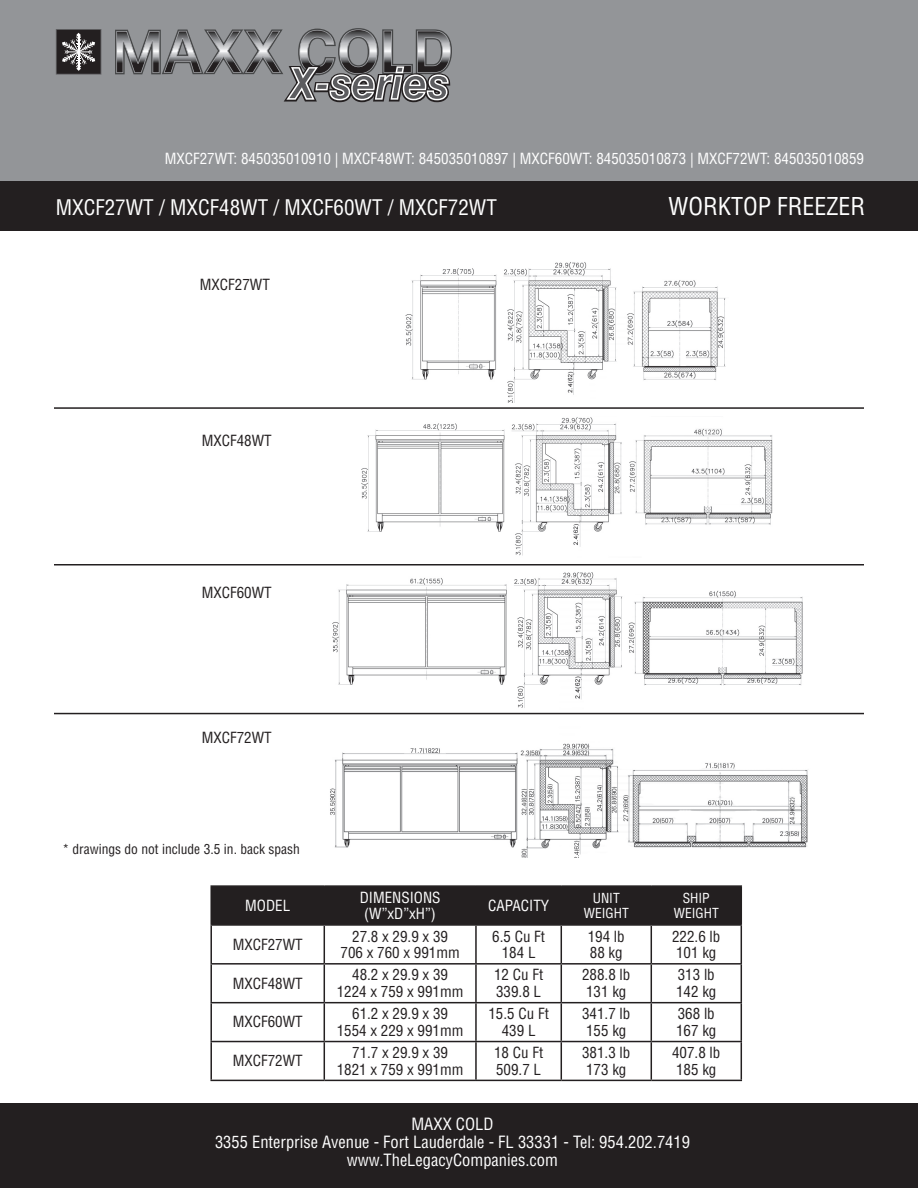
<style>
.page{position:relative;width:918px;height:1188px;background:#fff}
.page>*{position:absolute;margin:0;border:0;box-sizing:border-box;transform-origin:0 0}
.t1{font:condensed 24px "Helvetica LT Std";color:#fff}
.t2{font:condensed 21px "Helvetica LT Std";color:#fff}
.t3{font:condensed 16.5px/18px "Helvetica LT Std";color:#fff;text-align:center}
.t4{font:condensed 15px "Helvetica LT Std";color:#231f20}
.t5{font:condensed 15px "Helvetica LT Std";color:#fff}
.t6{font:condensed 13.5px "Helvetica LT Std";color:#231f20}
.t7{font:condensed 13.5px "Helvetica LT Std";color:#fff}
</style>
<div class="page">
<div style="left:0;top:0;width:918px;height:188px;background:#939598"></div>
<div style="left:0;top:1103px;width:918px;height:85px;background:#231f20"></div>
<div style="left:0;top:182px;width:918px;height:49px;background:#231f20"></div>
<svg style="left:56px;top:29px;width:45px;height:46px;background:#4e4b4c"></svg>
<svg style="left:115px;top:28px;width:337px;height:74px"></svg>
<img style="left:405px;top:262px;width:321px;height:141px">
<img style="left:361px;top:417px;width:412px;height:139px">
<img style="left:332px;top:572px;width:471px;height:136px">
<img style="left:330px;top:743px;width:478px;height:114px">
<hr style="left:54px;top:564px;width:810px;height:2px;background:#231f20">
<hr style="left:54px;top:407px;width:810px;height:2px;background:#231f20">
<hr style="left:54px;top:713px;width:810px;height:1px;background:#231f20">
<div style="left:212px;top:887px;width:529px;height:37px;background:#231f20"></div>
<svg style="left:212px;top:926px;width:529px;height:154px"></svg>
<hr style="left:210px;top:885px;width:114px;height:2px;background:#231f20">
<hr style="left:210px;top:887px;width:2px;height:37px;background:#231f20">
<hr style="left:324px;top:885px;width:152px;height:2px;background:#231f20">
<hr style="left:324px;top:887px;width:1px;height:37px;background:#231f20">
<hr style="left:476px;top:885px;width:85px;height:2px;background:#231f20">
<hr style="left:475px;top:887px;width:2px;height:37px;background:#231f20">
<hr style="left:561px;top:885px;width:90px;height:2px;background:#231f20">
<hr style="left:561px;top:887px;width:1px;height:37px;background:#231f20">
<hr style="left:651px;top:885px;width:91px;height:2px;background:#231f20">
<hr style="left:651px;top:887px;width:1px;height:37px;background:#231f20">
<hr style="left:741px;top:887px;width:1px;height:37px;background:#231f20">
<hr style="left:210px;top:924px;width:114px;height:2px;background:#231f20">
<hr style="left:210px;top:926px;width:2px;height:37px;background:#231f20">
<hr style="left:324px;top:924px;width:152px;height:2px;background:#231f20">
<hr style="left:324px;top:926px;width:1px;height:37px;background:#231f20">
<hr style="left:476px;top:924px;width:85px;height:2px;background:#231f20">
<hr style="left:475px;top:926px;width:2px;height:37px;background:#231f20">
<hr style="left:561px;top:924px;width:90px;height:2px;background:#231f20">
<hr style="left:561px;top:926px;width:1px;height:37px;background:#231f20">
<hr style="left:651px;top:924px;width:91px;height:2px;background:#231f20">
<hr style="left:651px;top:926px;width:1px;height:37px;background:#231f20">
<hr style="left:741px;top:926px;width:1px;height:37px;background:#231f20">
<hr style="left:210px;top:963px;width:114px;height:2px;background:#231f20">
<hr style="left:210px;top:965px;width:2px;height:37px;background:#231f20">
<hr style="left:324px;top:963px;width:152px;height:2px;background:#231f20">
<hr style="left:324px;top:965px;width:1px;height:37px;background:#231f20">
<hr style="left:476px;top:963px;width:85px;height:2px;background:#231f20">
<hr style="left:475px;top:965px;width:2px;height:37px;background:#231f20">
<hr style="left:561px;top:963px;width:90px;height:2px;background:#231f20">
<hr style="left:561px;top:965px;width:1px;height:37px;background:#231f20">
<hr style="left:651px;top:963px;width:91px;height:2px;background:#231f20">
<hr style="left:651px;top:965px;width:1px;height:37px;background:#231f20">
<hr style="left:741px;top:965px;width:1px;height:37px;background:#231f20">
<hr style="left:210px;top:1002px;width:114px;height:1px;background:#231f20">
<hr style="left:210px;top:1003px;width:2px;height:38px;background:#231f20">
<hr style="left:324px;top:1002px;width:152px;height:1px;background:#231f20">
<hr style="left:324px;top:1003px;width:1px;height:38px;background:#231f20">
<hr style="left:476px;top:1002px;width:85px;height:1px;background:#231f20">
<hr style="left:475px;top:1003px;width:2px;height:38px;background:#231f20">
<hr style="left:561px;top:1002px;width:90px;height:1px;background:#231f20">
<hr style="left:561px;top:1003px;width:1px;height:38px;background:#231f20">
<hr style="left:651px;top:1002px;width:91px;height:1px;background:#231f20">
<hr style="left:651px;top:1003px;width:1px;height:38px;background:#231f20">
<hr style="left:741px;top:1003px;width:1px;height:38px;background:#231f20">
<hr style="left:210px;top:1041px;width:114px;height:1px;background:#231f20">
<hr style="left:210px;top:1042px;width:2px;height:38px;background:#231f20">
<hr style="left:324px;top:1041px;width:152px;height:1px;background:#231f20">
<hr style="left:324px;top:1042px;width:1px;height:38px;background:#231f20">
<hr style="left:476px;top:1041px;width:85px;height:1px;background:#231f20">
<hr style="left:475px;top:1042px;width:2px;height:38px;background:#231f20">
<hr style="left:561px;top:1041px;width:90px;height:1px;background:#231f20">
<hr style="left:561px;top:1042px;width:1px;height:38px;background:#231f20">
<hr style="left:651px;top:1041px;width:91px;height:1px;background:#231f20">
<hr style="left:651px;top:1042px;width:1px;height:38px;background:#231f20">
<hr style="left:741px;top:1042px;width:1px;height:38px;background:#231f20">
<hr style="left:210px;top:1080px;width:114px;height:1px;background:#231f20">
<hr style="left:324px;top:1080px;width:152px;height:1px;background:#231f20">
<hr style="left:476px;top:1080px;width:85px;height:1px;background:#231f20">
<hr style="left:561px;top:1080px;width:90px;height:1px;background:#231f20">
<hr style="left:651px;top:1080px;width:91px;height:1px;background:#231f20">
<p class="t5" style="left:165px;top:149px;width:701px">MXCF27WT: 845035010910 | MXCF48WT: 845035010897 | MXCF60WT: 845035010873 | MXCF72WT: 845035010859</p>
<p class="t1" style="left:669px;top:191px;width:198px">WORKTOP FREEZER</p>
<p class="t2" style="left:56px;top:195px;width:443px">MXCF27WT / MXCF48WT / MXCF60WT / MXCF72WT</p>
<p class="t4" style="left:200px;top:276px;width:72px">MXCF27WT</p>
<p class="t4" style="left:202px;top:431px;width:72px">MXCF48WT</p>
<p class="t4" style="left:202px;top:583px;width:72px">MXCF60WT</p>
<p class="t4" style="left:202px;top:728px;width:72px">MXCF72WT</p>
<p class="t6" style="left:62px;top:841px;width:239px">* drawings do not include 3.5 in. back spash</p>
<p class="t5" style="left:245px;top:896px;width:46px">MODEL</p>
<p class="t4" style="left:233px;top:935px;width:72px">MXCF27WT</p>
<p class="t4" style="left:233px;top:974px;width:72px">MXCF48WT</p>
<p class="t4" style="left:233px;top:1013px;width:72px">MXCF60WT</p>
<p class="t4" style="left:233px;top:1051px;width:72px">MXCF72WT</p>
<p class="t5" style="left:360px;top:888px;width:82px">DIMENSIONS</p>
<p class="t5" style="left:364px;top:904px;width:73px">(W”xD”xH”)</p>
<p class="t5" style="left:488px;top:896px;width:63px">CAPACITY</p>
<p class="t7" style="left:593px;top:890px;width:28px">UNIT</p>
<p class="t7" style="left:584px;top:905px;width:46px">WEIGHT</p>
<p class="t4" style="left:352px;top:927px;width:97px">27.8 x 29.9 x 39</p>
<p class="t4" style="left:341px;top:943px;width:121px">706 x 760 x 991mm</p>
<p class="t4" style="left:492px;top:927px;width:54px">6.5 Cu Ft</p>
<p class="t4" style="left:502px;top:943px;width:35px">184 L</p>
<p class="t4" style="left:588px;top:927px;width:39px">194 lb</p>
<p class="t4" style="left:590px;top:943px;width:34px">88 kg</p>
<p class="t4" style="left:352px;top:966px;width:97px">48.2 x 29.9 x 39</p>
<p class="t4" style="left:337px;top:982px;width:128px">1224 x 759 x 991mm</p>
<p class="t4" style="left:494px;top:966px;width:51px">12 Cu Ft</p>
<p class="t4" style="left:496px;top:982px;width:46px">339.8 L</p>
<p class="t4" style="left:582px;top:966px;width:50px">288.8 lb</p>
<p class="t4" style="left:586px;top:982px;width:42px">131 kg</p>
<p class="t4" style="left:352px;top:1004px;width:97px">61.2 x 29.9 x 39</p>
<p class="t4" style="left:337px;top:1021px;width:128px">1554 x 229 x 991mm</p>
<p class="t4" style="left:488px;top:1004px;width:62px">15.5 Cu Ft</p>
<p class="t4" style="left:502px;top:1021px;width:35px">439 L</p>
<p class="t4" style="left:582px;top:1004px;width:50px">341.7 lb</p>
<p class="t4" style="left:586px;top:1021px;width:42px">155 kg</p>
<p class="t4" style="left:352px;top:1043px;width:97px">71.7 x 29.9 x 39</p>
<p class="t4" style="left:337px;top:1060px;width:128px">1821 x 759 x 991mm</p>
<p class="t4" style="left:494px;top:1043px;width:51px">18 Cu Ft</p>
<p class="t4" style="left:496px;top:1060px;width:46px">509.7 L</p>
<p class="t4" style="left:582px;top:1043px;width:50px">381.3 lb</p>
<p class="t4" style="left:586px;top:1060px;width:42px">173 kg</p>
<p class="t7" style="left:683px;top:890px;width:29px">SHIP</p>
<p class="t7" style="left:674px;top:905px;width:46px">WEIGHT</p>
<p class="t4" style="left:672px;top:927px;width:50px">222.6 lb</p>
<p class="t4" style="left:676px;top:943px;width:42px">101 kg</p>
<p class="t4" style="left:678px;top:966px;width:39px">313 lb</p>
<p class="t4" style="left:676px;top:982px;width:42px">142 kg</p>
<p class="t4" style="left:678px;top:1004px;width:39px">368 lb</p>
<p class="t4" style="left:676px;top:1021px;width:42px">167 kg</p>
<p class="t4" style="left:672px;top:1043px;width:50px">407.8 lb</p>
<p class="t4" style="left:676px;top:1060px;width:42px">185 kg</p>
<p class="t3" style="left:215px;top:1115px;width:477px">MAXX COLD<br>3355 Enterprise Avenue - Fort Lauderdale - FL 33331 - Tel: 954.202.7419 www.TheLegacyCompanies.com</p>
</div>
